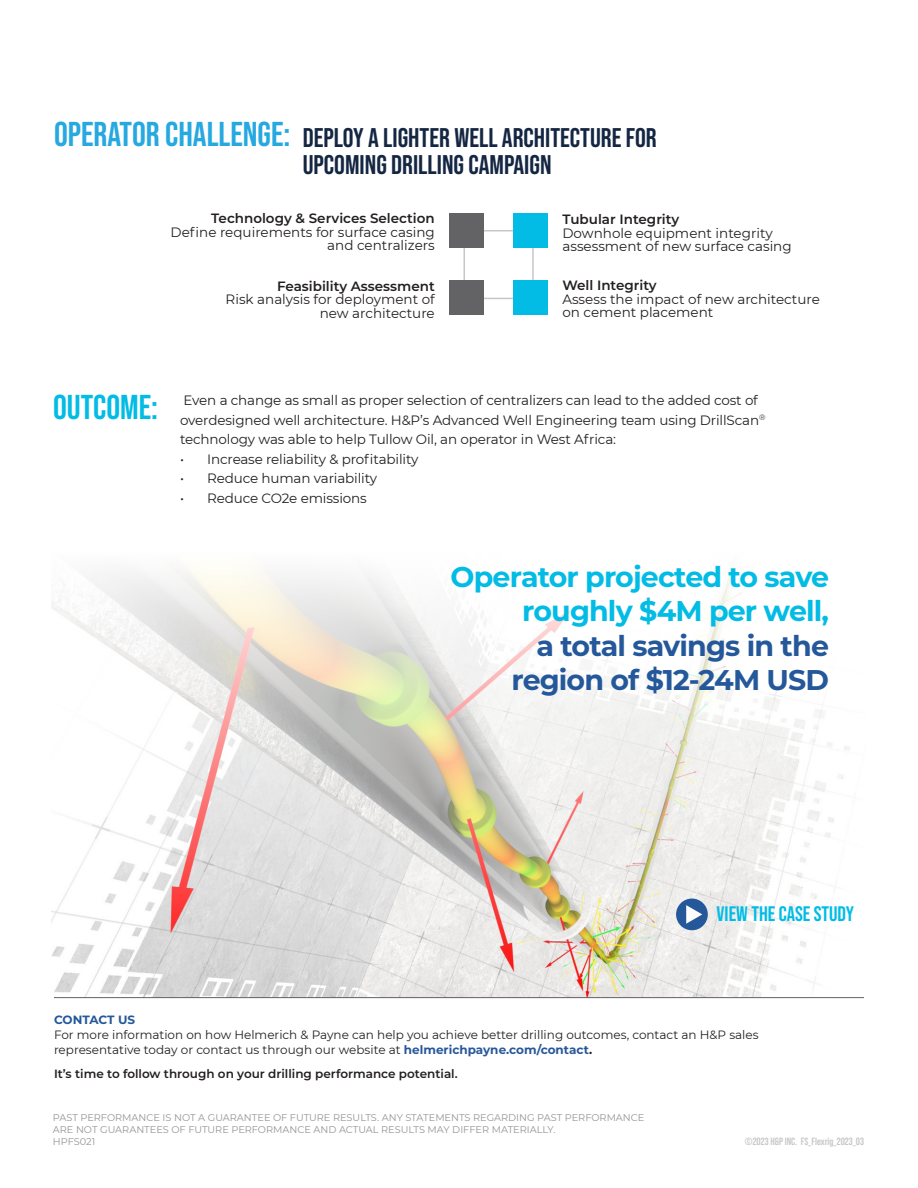
<style>
.page{position:relative;width:918px;height:1188px;background:#fff}
.page>*{position:absolute;margin:0;border:0;box-sizing:border-box;transform-origin:0 0}
.t1{font:700 34.5px "Bebas Neue Pro";color:#26a8e0}
.t2{font:700 34.5px "Bebas Neue Pro";color:#02bce5}
.t3{font:700 28.5px/34.5px "Montserrat";letter-spacing:-.03em;color:#02bce5;text-align:right}
.t4{font:700 27px/27px "Bebas Neue Pro";color:#142642}
.t5{font:700 21px "Bebas Neue Pro";color:#02bce5}
.t6{font:13.5px/13.5px "Montserrat";letter-spacing:-.01em;color:#231f20}
.t7{font:600 13.5px "Montserrat";color:#231f20}
.t8{font:12px/15px "Montserrat";color:#231f20}
.t9{font:600 12px "Montserrat";color:#231f20}
.t10{font:700 12px "Montserrat";letter-spacing:-.005em;color:#24589a}
.t11{font:700 10.5px "Bebas Neue Pro";color:#c7c8ca}
.t12{font:9.75px/12px "Montserrat";color:#939598}
.s1{color:#24589a}
.s2{font-weight:700;color:#28589a}
.s3{font-weight:700}
</style>
<div class="page">
<svg style="left:51px;top:570px;width:799px;height:427px"></svg>
<hr style="left:54px;top:997px;width:810px;height:1px;background:#636366">
<div style="left:464px;top:230px;width:70px;height:69px;border:2px solid #c7c7c7"></div>
<div style="left:449px;top:214px;width:34px;height:34px;background:#636366"></div>
<div style="left:449px;top:280px;width:34px;height:34px;background:#636366"></div>
<div style="left:514px;top:280px;width:34px;height:34px;background:#02bce5"></div>
<div style="left:514px;top:214px;width:34px;height:34px;background:#02bce5"></div>
<div style="left:676px;top:899px;width:32px;height:31px;background:#24589a;border-radius:50%"></div>
<svg style="left:686px;top:905px;width:16px;height:19px"></svg>
<p class="t1" style="left:54px;top:114px;width:238px">OPERATOR CHALLENGE:</p>
<p class="t4" style="left:303px;top:123px;width:356px">DEPLOY A LIGHTER WELL ARCHITECTURE FOR<br>UPCOMING DRILLING CAMPAIGN</p>
<p class="t7" style="left:211px;top:209px;width:225px">Technology &amp; Services Selection</p>
<p class="t6" style="left:171px;top:225px;width:266px;text-align:right">Define requirements for surface casing and centralizers</p>
<p class="t7" style="left:562px;top:210px;width:118px">Tubular Integrity</p>
<p class="t6" style="left:562px;top:225px;width:231px">Downhole equipment integrity assessment of new surface casing</p>
<p class="t7" style="left:562px;top:276px;width:96px">Well Integrity</p>
<p class="t6" style="left:562px;top:292px;width:259px">Assess the impact of new architecture on cement placement</p>
<p class="t7" style="left:277px;top:276px;width:159px">Feasibility Assessment</p>
<p class="t6" style="left:226px;top:292px;width:211px;text-align:right">Risk analysis for deployment of new architecture</p>
<p class="t2" style="left:53px;top:388px;width:106px">OUTCOME:</p>
<p class="t6" style="left:180px;top:390px;width:587px;line-height:19.5px">Even a change as small as proper selection of centralizers can lead to the added cost of overdesigned well architecture. H&amp;P’s Advanced Well Engineering team using DrillScan<sup>® </sup>technology was able to help Tullow Oil, an operator in West Africa:</p>
<p class="t6" style="left:180px;top:452px;width:240px">• Increase reliability &amp; profitability</p>
<p class="t6" style="left:180px;top:471px;width:199px">• Reduce human variability</p>
<p class="t6" style="left:180px;top:491px;width:188px">• Reduce CO2e emissions</p>
<p class="t3" style="left:451px;top:558px;width:380px">Operator projected to save roughly $4M per well,<br><span class="s1">a total savings in the region of $12-24M USD</span></p>
<p class="t5" style="left:717px;top:902px;width:139px">VIEW THE CASE STUDY</p>
<p class="t10" style="left:54px;top:1011px;width:83px">CONTACT US</p>
<p class="t8" style="left:54px;top:1026px;width:706px">For more information on how Helmerich &amp; Payne can help you achieve better drilling outcomes, contact an H&amp;P sales representative today or contact us through our website at <span class="s2">helmerichpayne.com/contact</span><span class="s3">.</span></p>
<p class="t9" style="left:54px;top:1065px;width:405px">It’s time to follow through on your drilling performance potential.</p>
<p class="t12" style="left:53px;top:1111px;width:593px">PAST PERFORMANCE IS NOT A GUARANTEE OF FUTURE RESULTS. ANY STATEMENTS REGARDING PAST PERFORMANCE<br>ARE NOT GUARANTEES OF FUTURE PERFORMANCE AND ACTUAL RESULTS MAY DIFFER MATERIALLY.</p>
<p class="t12" style="left:53px;top:1135px;width:44px">HPFS021</p>
<p class="t11" style="left:745px;top:1136px;width:121px">©2023 H&amp;P INC. FS_Flexrig_2023_03</p>
</div>
